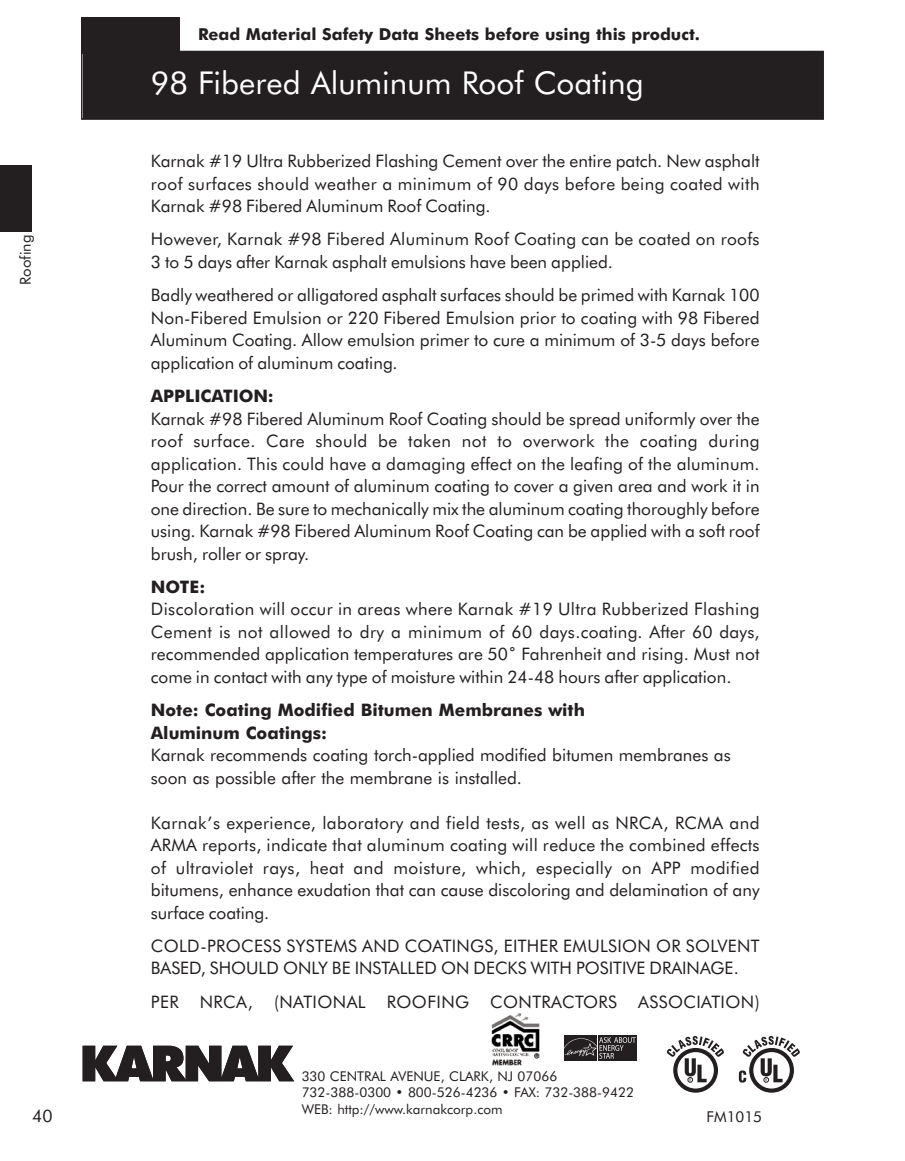
<style>
.page{position:relative;width:905px;height:1161px;background:#fff}
.page>*{position:absolute;margin:0;border:0;box-sizing:border-box;transform-origin:0 0}
.t1{font:31.5px "Futura BT";color:#fff}
.t2{font:17.25px/22.5px "Futura BT";color:#231f20;text-align:justify}
.t3{font:17.25px/22.5px "Futura BT";letter-spacing:.02em;color:#231f20}
.t4{font:700 17.25px/22.5px "Futura BT";color:#231f20}
.t5{font:17.25px "Futura BT";letter-spacing:.025em;color:#231f20}
.t6{font:700 16.5px "Futura BT";color:#231f20}
.t7{font:15px "Futura BT";color:#231f20}
.t8{font:13.5px/16.2px "Futura BT";color:#231f20}
</style>
<div class="page">
<div style="left:564px;top:1035px;width:73px;height:26px;background:#231f20"></div>
<svg style="left:564px;top:1035px;width:71px;height:26px"></svg>
<svg style="left:749px;top:1048px;width:45px;height:45px"></svg>
<svg style="left:753px;top:1052px;width:36px;height:37px"></svg>
<svg style="left:738px;top:1036px;width:62px;height:47px"></svg>
<svg style="left:673px;top:1048px;width:45px;height:45px"></svg>
<svg style="left:677px;top:1052px;width:36px;height:37px"></svg>
<svg style="left:666px;top:1036px;width:58px;height:46px"></svg>
<img style="left:491px;top:1013px;width:49px;height:53px">
<div style="left:0;top:165px;width:32px;height:66px;background:#231f20"></div>
<div style="left:81px;top:18px;width:99px;height:36px;background:#231f20"></div>
<svg style="left:83px;top:1046px;width:211px;height:35px"></svg>
<div style="left:82px;top:52px;width:740px;height:66px;background:#231f20"></div>
<div style="left:81px;top:51px;width:743px;height:69px;border:2px solid #231f20"></div>
<p class="t7" style="left:19px;top:285px;width:51px;rotate:-90deg">Roofing</p>
<p class="t2" style="left:32px;top:1106px;width:22px">40</p>
<p class="t6" style="left:198px;top:27px;width:503px">Read Material Safety Data Sheets before using this product.</p>
<h1 class="t1" style="left:151px;top:70px;width:494px">98 Fibered Aluminum Roof Coating</h1>
<h1 class="t1" style="left:144px;top:70px;width:530px">98A Fib red Aluminum Roof Coating</h1>
<p class="t2" style="left:151px;top:151px;width:610px">Karnak #19 Ultra Rubberized Flashing Cement over the entire patch. New asphalt roof surfaces should weather a minimum of 90 days before being coated with Karnak #98 Fibered Aluminum Roof Coating.</p>
<p class="t3" style="left:151px;top:230px;width:610px">However, Karnak #98 Fibered Aluminum Roof Coating can be coated on roofs<br>3 to 5 days after Karnak asphalt emulsions have been applied.</p>
<p class="t2" style="left:151px;top:285px;width:610px">Badly weathered or alligatored asphalt surfaces should be primed with Karnak 100<br>Non-Fibered Emulsion or 220 Fibered Emulsion prior to coating with 98 Fibered Aluminum Coating. Allow emulsion primer to cure a minimum of 3-5 days before application of aluminum coating.</p>
<p class="t4" style="left:151px;top:386px;width:124px">APPLICATION:</p>
<p class="t2" style="left:151px;top:409px;width:610px">Karnak #98 Fibered Aluminum Roof Coating should be spread uniformly over the roof surface. Care should be taken not to overwork the coating during application. This could have a damaging effect on the leafing of the aluminum.<br>Pour the correct amount of aluminum coating to cover a given area and work it in one direction. Be sure to mechanically mix the aluminum coating thoroughly before using. Karnak #98 Fibered Aluminum Roof Coating can be applied with a soft roof brush, roller or spray.</p>
<p class="t4" style="left:151px;top:577px;width:56px">NOTE:</p>
<p class="t2" style="left:151px;top:599px;width:610px">Discoloration will occur in areas where Karnak #19 Ultra Rubberized Flashing Cement is not allowed to dry a minimum of 60 days.coating. After 60 days, recommended application temperatures are 50˚ Fahrenheit and rising. Must not come in contact with any type of moisture within 24-48 hours after application.</p>
<p class="t4" style="left:151px;top:700px;width:435px">Note: Coating Modified Bitumen Membranes with<br>Aluminum Coatings:</p>
<p class="t2" style="left:151px;top:745px;width:581px">Karnak recommends coating torch-applied modified bitumen membranes as soon as possible after the membrane is installed.</p>
<p class="t2" style="left:151px;top:813px;width:610px">Karnak’s experience, laboratory and field tests, as well as NRCA, RCMA and ARMA reports, indicate that aluminum coating will reduce the combined effects of ultraviolet rays, heat and moisture, which, especially on APP modified bitumens, enhance exudation that can cause discoloring and delamination of any surface coating.</p>
<p class="t2" style="left:151px;top:936px;width:610px">COLD-PROCESS SYSTEMS AND COATINGS, EITHER EMULSION OR SOLVENT<br>BASED, SHOULD ONLY BE INSTALLED ON DECKS WITH POSITIVE DRAINAGE.</p>
<p class="t5" style="left:151px;top:995px;width:610px">PER NRCA, (NATIONAL ROOFING CONTRACTORS ASSOCIATION)</p>
<p class="t8" style="left:302px;top:1069px;width:334px">330 CENTRAL AVENUE, CLARK, NJ 07066<br>732-388-0300 • 800-526-4236 • FAX: 732-388-9422<br>WEB: http://www.karnakcorp.com</p>
<p class="t7" style="left:706px;top:1111px;width:57px">FM1015</p>
</div>
